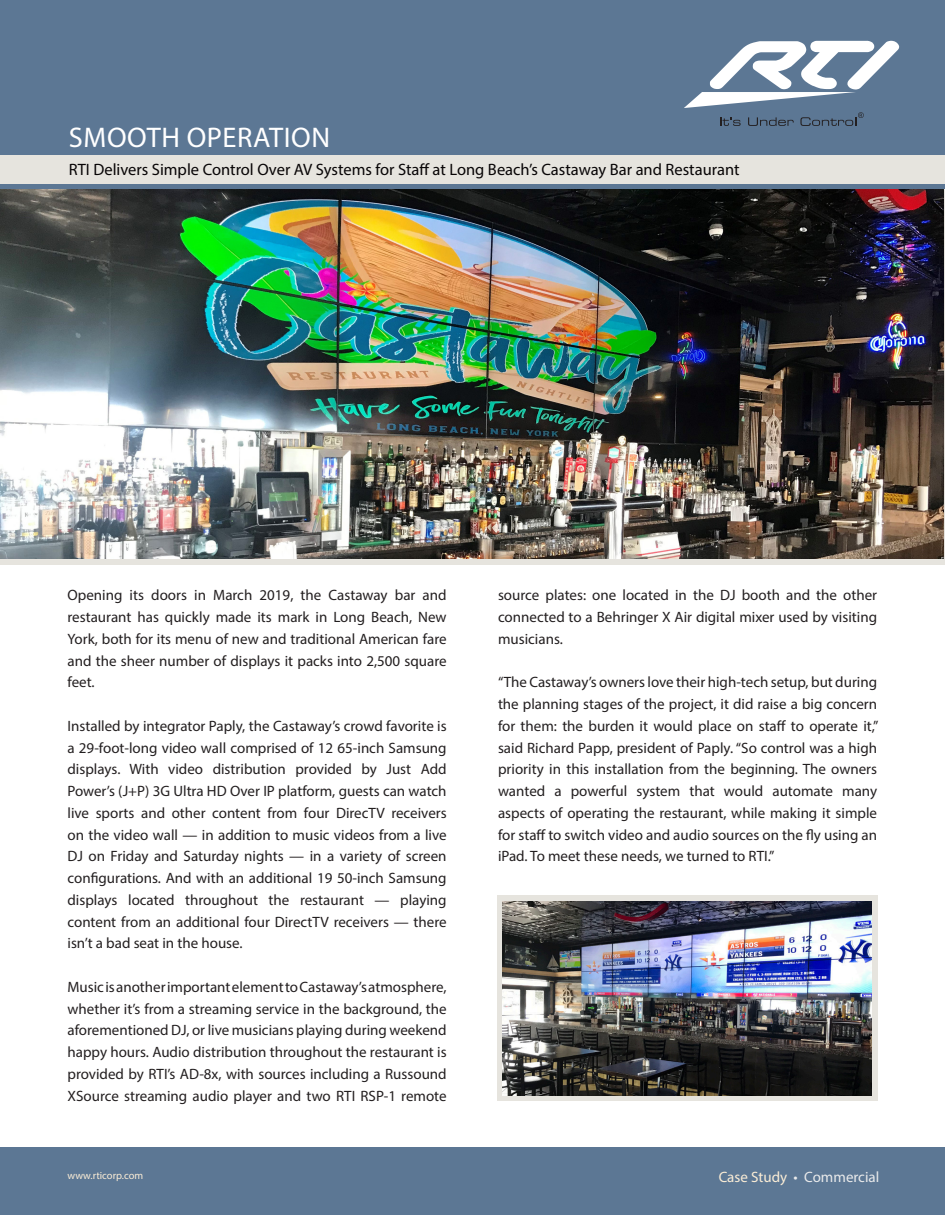
<style>
.page{position:relative;width:945px;height:1215px;background:#fff}
.page>*{position:absolute;margin:0;border:0;box-sizing:border-box;transform-origin:0 0}
.t1{font:28.5px "Myriad Pro";letter-spacing:.02em;color:#fff}
.t2{font:16.5px "Myriad Pro";color:#080506}
.t3{font:15px/21.8px "Myriad Pro";color:#231f20;text-align:justify}
.t4{font:15px "Myriad Pro";color:#e9eaeb}
.t5{font:10.5px "Myriad Pro";color:#fbedd6}
.s1{color:#fbedd6}
</style>
<div class="page">
<div style="left:497px;top:896px;width:381px;height:205px;background:#e6e4de"></div>
<div style="left:0;top:1148px;width:945px;height:67px;background:#5c7794"></div>
<div style="left:0;top:0;width:945px;height:189px;background:#5c7794"></div>
<div style="left:0;top:155px;width:945px;height:29px;background:#e6e4de"></div>
<svg style="left:684px;top:41px;width:215px;height:85px"></svg>
<img style="left:0;top:189px;width:944px;height:370px">
<img style="left:503px;top:901px;width:369px;height:195px">
<p class="t1" style="left:69px;top:119px;width:263px">SMOOTH OPERATION</p>
<p class="t2" style="left:69px;top:159px;width:672px">RTI Delivers Simple Control Over AV Systems for Staff at Long Beach’s Castaway Bar and Restaurant</p>
<p class="t3" style="left:68px;top:584px;width:381px">Opening its doors in March 2019, the Castaway bar and restaurant has quickly made its mark in Long Beach, New York, both for its menu of new and traditional American fare and the sheer number of displays it packs into 2,500 square feet.</p>
<p class="t3" style="left:68px;top:715px;width:381px">Installed by integrator Paply, the Castaway’s crowd favorite is a 29-foot-long video wall comprised of 12 65-inch Samsung displays. With video distribution provided by Just Add Power’s (J+P) 3G Ultra HD Over IP platform, guests can watch live sports and other content from four DirecTV receivers on the video wall — in addition to music videos from a live DJ on Friday and Saturday nights — in a variety of screen configurations. And with an additional 19 50-inch Samsung displays located throughout the restaurant — playing content from an additional four DirectTV receivers — there isn’t a bad seat in the house.</p>
<p class="t3" style="left:68px;top:976px;width:381px">Music is another important element to Castaway’s atmosphere, whether it’s from a streaming service in the background, the aforementioned DJ, or live musicians playing during weekend happy hours. Audio distribution throughout the restaurant is provided by RTI’s AD-8x, with sources including a Russound XSource streaming audio player and two RTI RSP-1 remote</p>
<p class="t3" style="left:498px;top:584px;width:381px">source plates: one located in the DJ booth and the other connected to a Behringer X Air digital mixer used by visiting musicians.</p>
<p class="t3" style="left:498px;top:671px;width:382px">“The Castaway’s owners love their high-tech setup, but during the planning stages of the project, it did raise a big concern for them: the burden it would place on staff to operate it,” said Richard Papp, president of Paply. “So control was a high priority in this installation from the beginning. The owners wanted a powerful system that would automate many aspects of operating the restaurant, while making it simple for staff to switch video and audio sources on the fly using an iPad. To meet these needs, we turned to RTI.”</p>
<p class="t5" style="left:68px;top:1169px;width:77px">www.rticorp.com</p>
<p class="t4" style="left:719px;top:1168px;width:162px"><span class="s1">Case Study</span> • Commercial</p>
</div>
